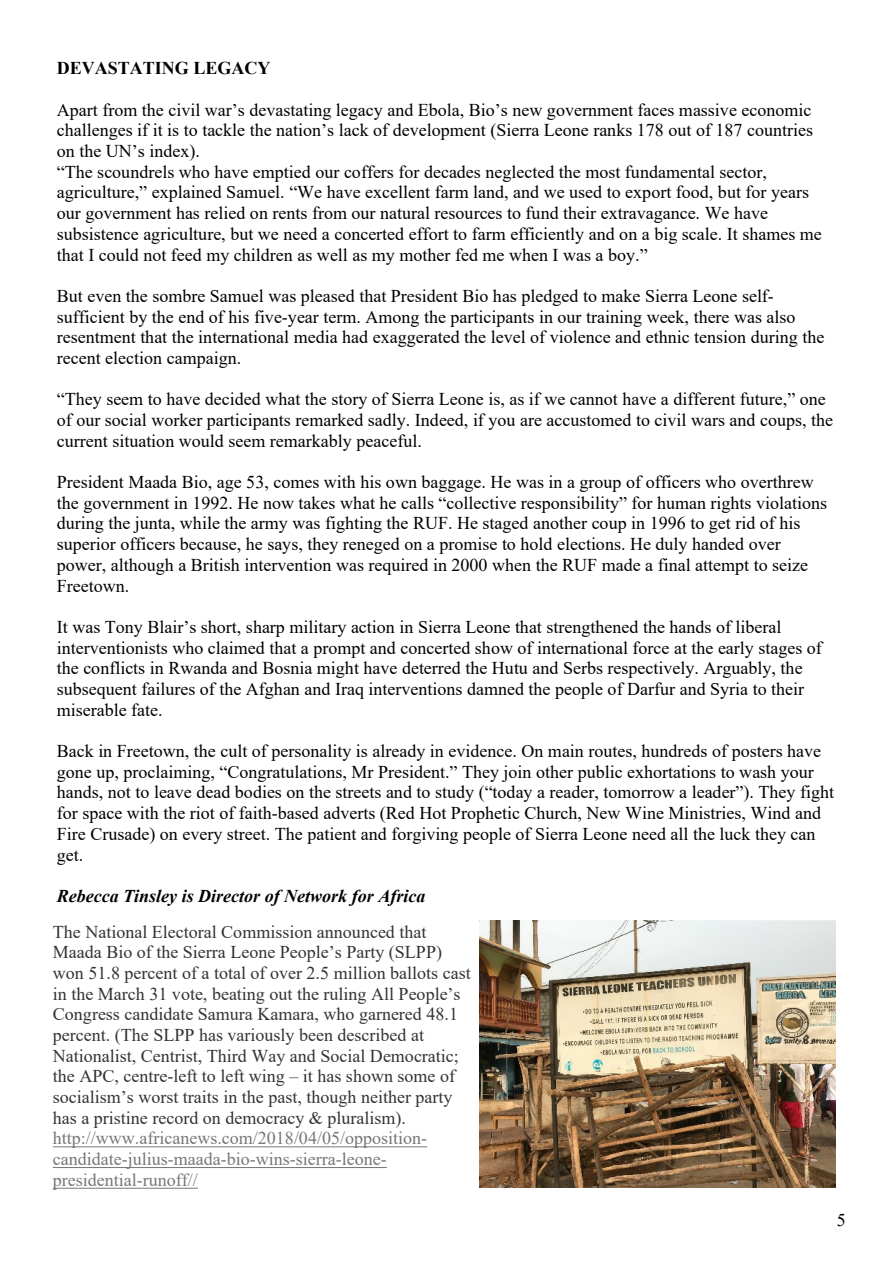
<style>
.page{position:relative;width:893px;height:1263px;background:#fff}
.page>*{position:absolute;margin:0;border:0;box-sizing:border-box;transform-origin:0 0}
.t1{font:18px/20.7px "Times New Roman";color:#000}
.t2{font:18px/20.7px "Times New Roman";color:#333}
.t3{font:18px/20.7px "Times New Roman";color:#777}
.t4{font:italic 700 18px "Times New Roman";color:#000}
.t5{font:700 18px "Times New Roman";color:#000}
</style>
<div class="page">
<hr style="left:53px;top:1146px;width:374px;height:1px;background:#777">
<hr style="left:53px;top:1167px;width:334px;height:1px;background:#777">
<hr style="left:53px;top:1188px;width:145px;height:1px;background:#777">
<img style="left:479px;top:920px;width:357px;height:268px">
<p class="t5" style="left:57px;top:62px;width:215px">DEVASTATING LEGACY</p>
<p class="t1" style="left:57px;top:101px;width:766px">Apart from the civil war’s devastating legacy and Ebola, Bio’s new government faces massive economic challenges if it is to tackle the nation’s lack of development (Sierra Leone ranks 178 out of 187 countries on the UN’s index).<br>“The scoundrels who have emptied our coffers for decades neglected the most fundamental sector, agriculture,” explained Samuel. “We have excellent farm land, and we used to export food, but for years our government has relied on rents from our natural resources to fund their extravagance. We have subsistence agriculture, but we need a concerted effort to farm efficiently and on a big scale. It shames me that I could not feed my children as well as my mother fed me when I was a boy.”</p>
<p class="t1" style="left:57px;top:287px;width:769px">But even the sombre Samuel was pleased that President Bio has pledged to make Sierra Leone self&shy;sufficient by the end of his five-year term. Among the participants in our training week, there was also resentment that the international media had exaggerated the level of violence and ethnic tension during the recent election campaign.</p>
<p class="t1" style="left:57px;top:391px;width:778px">“They seem to have decided what the story of Sierra Leone is, as if we cannot have a different future,” one of our social worker participants remarked sadly. Indeed, if you are accustomed to civil wars and coups, the current situation would seem remarkably peaceful.</p>
<p class="t1" style="left:57px;top:473px;width:772px">President Maada Bio, age 53, comes with his own baggage. He was in a group of officers who overthrew the government in 1992. He now takes what he calls “collective responsibility” for human rights violations during the junta, while the army was fighting the RUF. He staged another coup in 1996 to get rid of his superior officers because, he says, they reneged on a promise to hold elections. He duly handed over power, although a British intervention was required in 2000 when the RUF made a final attempt to seize Freetown.</p>
<p class="t1" style="left:57px;top:618px;width:767px">It was Tony Blair’s short, sharp military action in Sierra Leone that strengthened the hands of liberal interventionists who claimed that a prompt and concerted show of international force at the early stages of the conflicts in Rwanda and Bosnia might have deterred the Hutu and Serbs respectively. Arguably, the subsequent failures of the Afghan and Iraq interventions damned the people of Darfur and Syria to their miserable fate.</p>
<p class="t1" style="left:57px;top:742px;width:779px">Back in Freetown, the cult of personality is already in evidence. On main routes, hundreds of posters have gone up, proclaiming, “Congratulations, Mr President.” They join other public exhortations to wash your hands, not to leave dead bodies on the streets and to study (“today a reader, tomorrow a leader”). They fight for space with the riot of faith-based adverts (Red Hot Prophetic Church, New Wine Ministries, Wind and Fire Crusade) on every street. The patient and forgiving people of Sierra Leone need all the luck they can get.</p>
<p class="t4" style="left:57px;top:890px;width:370px">Rebecca Tinsley is Director of Network for Africa</p>
<p class="t2" style="left:53px;top:923px;width:419px">The National Electoral Commission announced that Maada Bio of the Sierra Leone People’s Party (SLPP) won 51.8 percent of a total of over 2.5 million ballots cast in the March 31 vote, beating out the ruling All People’s Congress candidate Samura Kamara, who garnered 48.1 percent. (The SLPP has variously been described at Nationalist, Centrist, Third Way and Social Democratic; the APC, centre-left to left wing – it has shown some of socialism’s worst traits in the past, though neither party has a pristine record on democracy &amp; pluralism).</p>
<p class="t3" style="left:53px;top:1130px;width:376px">http://www.africanews.com/2018/04/05/opposition&shy;candidate-julius-maada-bio-wins-sierra-leone&shy;presidential-runoff//</p>
<p class="t1" style="left:837px;top:1212px;width:10px">5</p>
</div>
